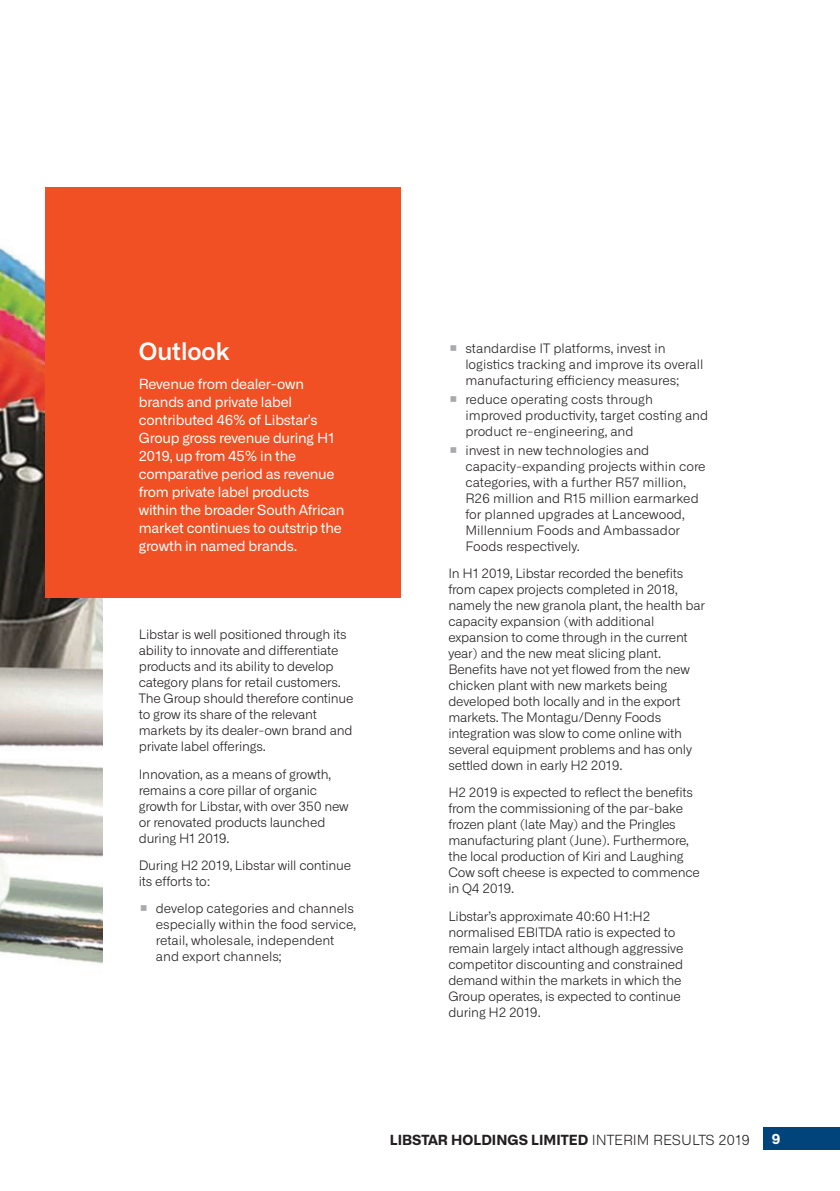
<style>
.page{position:relative;width:840px;height:1191px;background:#fff}
.page>*{position:absolute;margin:0;border:0;box-sizing:border-box;transform-origin:0 0}
.t1{font:600 24px "Alliance No.1";color:#fff}
.t2{font:14px/18px "Alliance No.1";letter-spacing:-.015em;color:#fff}
.t3{font:700 14px "Alliance No.1";color:#231f20}
.t4{font:700 14px "Alliance No.1";color:#fff}
.t5{font:300 13px/16px "Alliance No.1";letter-spacing:-.015em;color:#231f20}
.s1{font-weight:300}
</style>
<div class="page">
<img style="left:0;top:248px;width:102px;height:716px">
<div style="left:45px;top:187px;width:355px;height:410px;background:#f05024"></div>
<div style="left:763px;top:1127px;width:76px;height:22px;background:#00447b"></div>
<h1 class="t1" style="left:139px;top:336px;width:93px">Outlook</h1>
<p class="t2" style="left:139px;top:375px;width:207px">Revenue from dealer-own brands and private label contributed 46% of Libstar’s<br>Group gross revenue during H1<br>2019, up from 45% in the comparative period as revenue from private label products within the broader South African market continues to outstrip the growth in named brands.</p>
<p class="t5" style="left:139px;top:626px;width:216px">Libstar is well positioned through its ability to innovate and differentiate products and its ability to develop category plans for retail customers.<br>The Group should therefore continue to grow its share of the relevant markets by its dealer-own brand and private label offerings.</p>
<p class="t5" style="left:139px;top:766px;width:211px">Innovation, as a means of growth, remains a core pillar of organic growth for Libstar, with over 350 new or renovated products launched during H1 2019.</p>
<p class="t5" style="left:139px;top:857px;width:214px">During H2 2019, Libstar will continue its efforts to:</p>
<p class="t5" style="left:156px;top:900px;width:202px">develop categories and channels especially within the food service, retail, wholesale, independent and export channels;</p>
<p class="t5" style="left:465px;top:340px;width:239px">standardise IT platforms, invest in logistics tracking and improve its overall manufacturing efficiency measures;</p>
<p class="t5" style="left:465px;top:391px;width:244px">reduce operating costs through improved productivity, target costing and product re-engineering, and</p>
<p class="t5" style="left:465px;top:442px;width:241px">invest in new technologies and capacity-expanding projects within core categories, with a further R57 million, R26 million and R15 million earmarked for planned upgrades at Lancewood, Millennium Foods and Ambassador Foods respectively.</p>
<p class="t5" style="left:448px;top:565px;width:258px">In H1 2019, Libstar recorded the benefits from capex projects completed in 2018, namely the new granola plant, the health bar capacity expansion (with additional expansion to come through in the current year) and the new meat slicing plant.<br>Benefits have not yet flowed from the new chicken plant with new markets being developed both locally and in the export markets. The Montagu/Denny Foods integration was slow to come online with several equipment problems and has only settled down in early H2 2019.</p>
<p class="t5" style="left:448px;top:784px;width:253px">H2 2019 is expected to reflect the benefits from the commissioning of the par-bake frozen plant (late May) and the Pringles manufacturing plant (June). Furthermore, the local production of Kiri and Laughing Cow soft cheese is expected to commence in Q4 2019.</p>
<p class="t5" style="left:448px;top:908px;width:236px">Libstar’s approximate 40:60 H1:H2 normalised EBITDA ratio is expected to remain largely intact although aggressive competitor discounting and constrained demand within the markets in which the Group operates, is expected to continue during H2 2019.</p>
<p class="t3" style="left:389px;top:1131px;width:361px">LIBSTAR HOLDINGS LIMITED <span class="s1">INTERIM RESULTS 2019</span></p>
<p class="t4" style="left:771px;top:1129px;width:10px">9</p>
</div>
